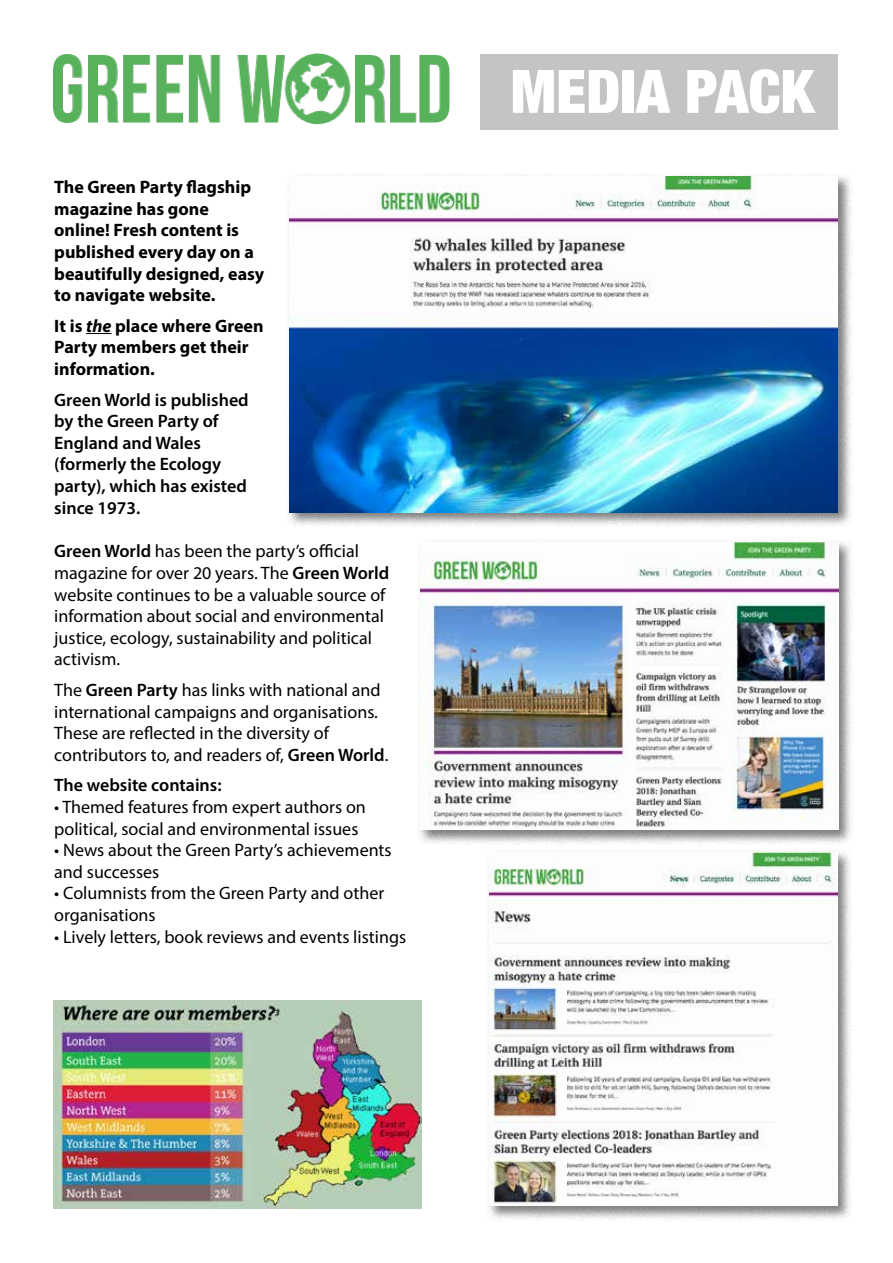
<style>
.page{position:relative;width:893px;height:1263px;background:#fff}
.page>*{position:absolute;margin:0;border:0;box-sizing:border-box;transform-origin:0 0}
.t1{font:900 condensed 60px "Helvetica Neue";color:#fff}
.t2{font:18px/21.6px "Myriad Pro";color:#000}
.t3{font:700 18px/21.6px "Myriad Pro";color:#000}
.t4{font:600 18px/21.6px "Myriad Pro";color:#000}
.s1{font-style:italic}
.s2{font-weight:600}
</style>
<div class="page">
<div style="left:480px;top:55px;width:358px;height:75px;background:#c2c4c6"></div>
<svg style="left:86px;top:333px;width:26px;height:1px"></svg>
<img style="left:54px;top:1001px;width:368px;height:207px">
<div style="left:286px;top:173px;width:567px;height:355px;background:#000;opacity:.51"></div>
<img style="left:289px;top:176px;width:549px;height:337px">
<img style="left:54px;top:54px;width:395px;height:71px">
<div style="left:417px;top:539px;width:436px;height:306px;background:#000;opacity:.51"></div>
<img style="left:420px;top:543px;width:418px;height:287px">
<div style="left:487px;top:849px;width:366px;height:372px;background:#000;opacity:.51"></div>
<img style="left:490px;top:852px;width:347px;height:354px">
<p class="t3" style="left:54px;top:176px;width:212px">The Green Party flagship magazine has gone online! Fresh content is published every day on a beautifully designed, easy to navigate website.</p>
<p class="t3" style="left:54px;top:314px;width:211px">It is <span class="s1">the</span> place where Green<br>Party members get their information.</p>
<p class="t4" style="left:54px;top:388px;width:196px">Green World is published by the Green Party of<br>England and Wales (formerly the Ecology party), which has existed since 1973.</p>
<p class="t2" style="left:54px;top:540px;width:337px"><span class="s2">Green World</span> has been the party’s official magazine for over 20 years. The <span class="s2">Green World </span>website continues to be a valuable source of information about social and environmental justice, ecology, sustainability and political activism.</p>
<p class="t2" style="left:54px;top:679px;width:336px">The <span class="s2">Green Party</span> has links with national and international campaigns and organisations.<br>These are reflected in the diversity of contributors to, and readers of, <span class="s2">Green World</span>.</p>
<p class="t4" style="left:54px;top:774px;width:169px">The website contains:</p>
<p class="t2" style="left:54px;top:796px;width:313px">• Themed features from expert authors on political, social and environmental issues</p>
<p class="t2" style="left:54px;top:839px;width:339px">• News about the Green Party’s achievements and successes</p>
<p class="t2" style="left:54px;top:882px;width:331px">• Columnists from the Green Party and other organisations</p>
<p class="t2" style="left:54px;top:925px;width:353px">• Lively letters, book reviews and events listings</p>
<h1 class="t1" style="left:511px;top:42px;width:305px">MEDIA PACK</h1>
</div>
